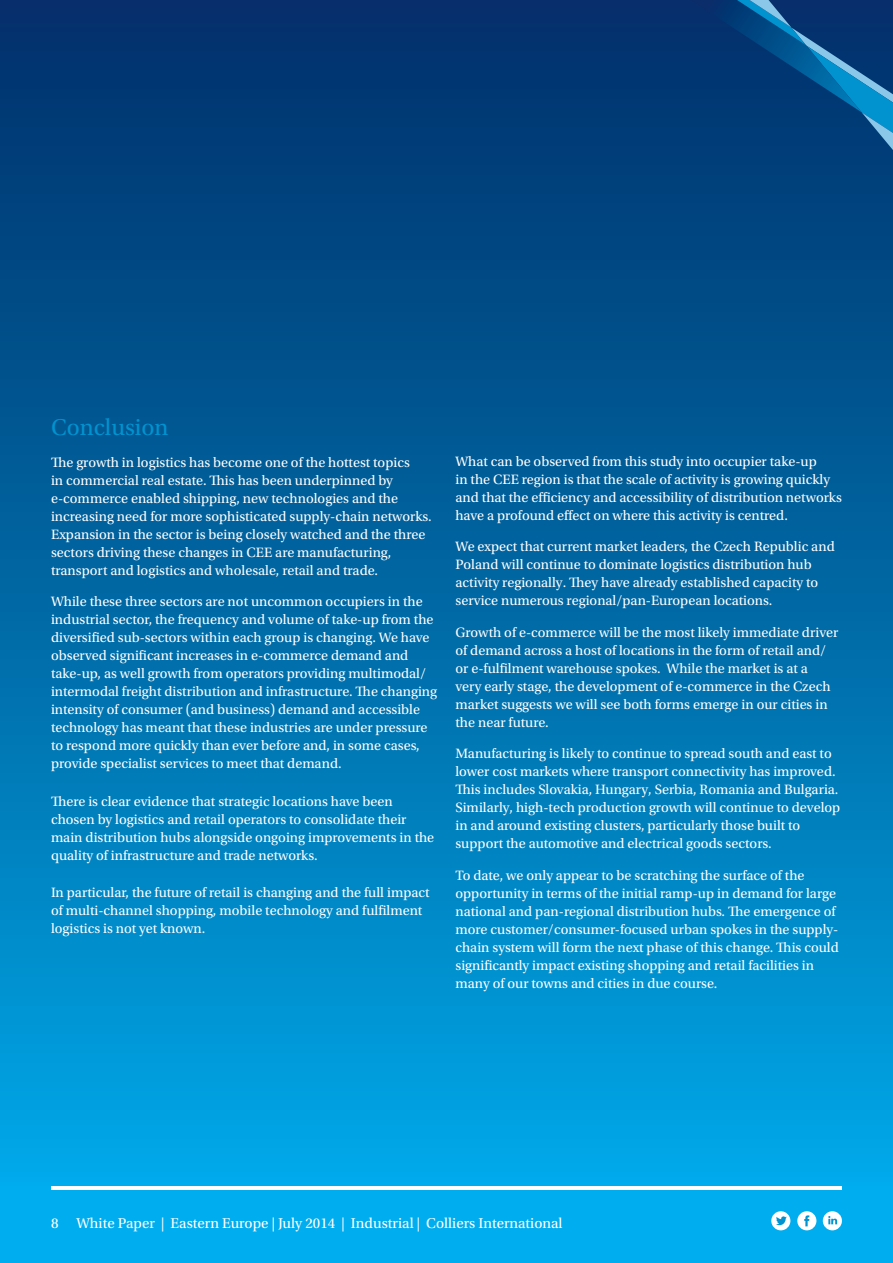
<style>
.page{position:relative;width:893px;height:1263px;background:#fff}
.page>*{position:absolute;margin:0;border:0;box-sizing:border-box;transform-origin:0 0}
.t1{font:24px "Utopia Std";color:#0093d0}
.t2{font:15px "Utopia Std";color:#fff}
.t3{font:14.25px/18px "Utopia Std";color:#fff}
</style>
<div class="page">
<div style="left:0;top:0;width:893px;height:1263px;background:linear-gradient(to bottom,#012c66,#00afef)"></div>
<svg style="left:665px;top:0;width:228px;height:171px;background:#05437e"></svg>
<hr style="left:51px;top:1186px;width:791px;height:4px;background:#fff">
<div style="left:797px;top:1211px;width:19px;height:19px;background:#fff;border-radius:50%"></div>
<svg style="left:804px;top:1215px;width:5px;height:11px"></svg>
<svg style="left:823px;top:1211px;width:19px;height:19px"></svg>
<svg style="left:828px;top:1216px;width:9px;height:8px"></svg>
<div style="left:771px;top:1211px;width:19px;height:19px;background:#fff;border-radius:50%"></div>
<svg style="left:776px;top:1216px;width:11px;height:9px"></svg>
<h1 class="t1" style="left:51px;top:415px;width:119px">Conclusion</h1>
<p class="t3" style="left:51px;top:453px;width:382px">The growth in logistics has become one of the hottest topics<br>in commercial real estate. This has been underpinned by e-commerce enabled shipping, new technologies and the increasing need for more sophisticated supply-chain networks.<br>Expansion in the sector is being closely watched and the three sectors driving these changes in CEE are manufacturing, transport and logistics and wholesale, retail and trade.</p>
<p class="t3" style="left:51px;top:593px;width:388px">While these three sectors are not uncommon occupiers in the industrial sector, the frequency and volume of take-up from the diversified sub-sectors within each group is changing. We have observed significant increases in e-commerce demand and take-up, as well growth from operators providing multimodal/ intermodal freight distribution and infrastructure. The changing intensity of consumer (and business) demand and accessible technology has meant that these industries are under pressure to respond more quickly than ever before and, in some cases, provide specialist services to meet that demand.</p>
<p class="t3" style="left:51px;top:792px;width:385px">There is clear evidence that strategic locations have been chosen by logistics and retail operators to consolidate their main distribution hubs alongside ongoing improvements in the quality of infrastructure and trade networks.</p>
<p class="t3" style="left:51px;top:884px;width:380px">In particular, the future of retail is changing and the full impact of multi-channel shopping, mobile technology and fulfilment logistics is not yet known.</p>
<p class="t3" style="left:455px;top:452px;width:388px">What can be observed from this study into occupier take-up<br>in the CEE region is that the scale of activity is growing quickly and that the efficiency and accessibility of distribution networks have a profound effect on where this activity is centred.</p>
<p class="t3" style="left:455px;top:538px;width:381px">We expect that current market leaders, the Czech Republic and Poland will continue to dominate logistics distribution hub activity regionally. They have already established capacity to service numerous regional/pan-European locations.</p>
<p class="t3" style="left:455px;top:623px;width:384px">Growth of e-commerce will be the most likely immediate driver of demand across a host of locations in the form of retail and/ or e-fulfilment warehouse spokes. While the market is at a<br>very early stage, the development of e-commerce in the Czech market suggests we will see both forms emerge in our cities in the near future.</p>
<p class="t3" style="left:455px;top:745px;width:386px">Manufacturing is likely to continue to spread south and east to lower cost markets where transport connectivity has improved.<br>This includes Slovakia, Hungary, Serbia, Romania and Bulgaria.<br>Similarly, high-tech production growth will continue to develop in and around existing clusters, particularly those built to support the automotive and electrical goods sectors.</p>
<p class="t3" style="left:455px;top:866px;width:385px">To date, we only appear to be scratching the surface of the opportunity in terms of the initial ramp-up in demand for large national and pan-regional distribution hubs. The emergence of more customer/consumer-focused urban spokes in the supply&shy;chain system will form the next phase of this change. This could significantly impact existing shopping and retail facilities in many of our towns and cities in due course.</p>
<p class="t2" style="left:51px;top:1215px;width:513px">8 White Paper | Eastern Europe | July 2014 | Industrial | Colliers International</p>
</div>
